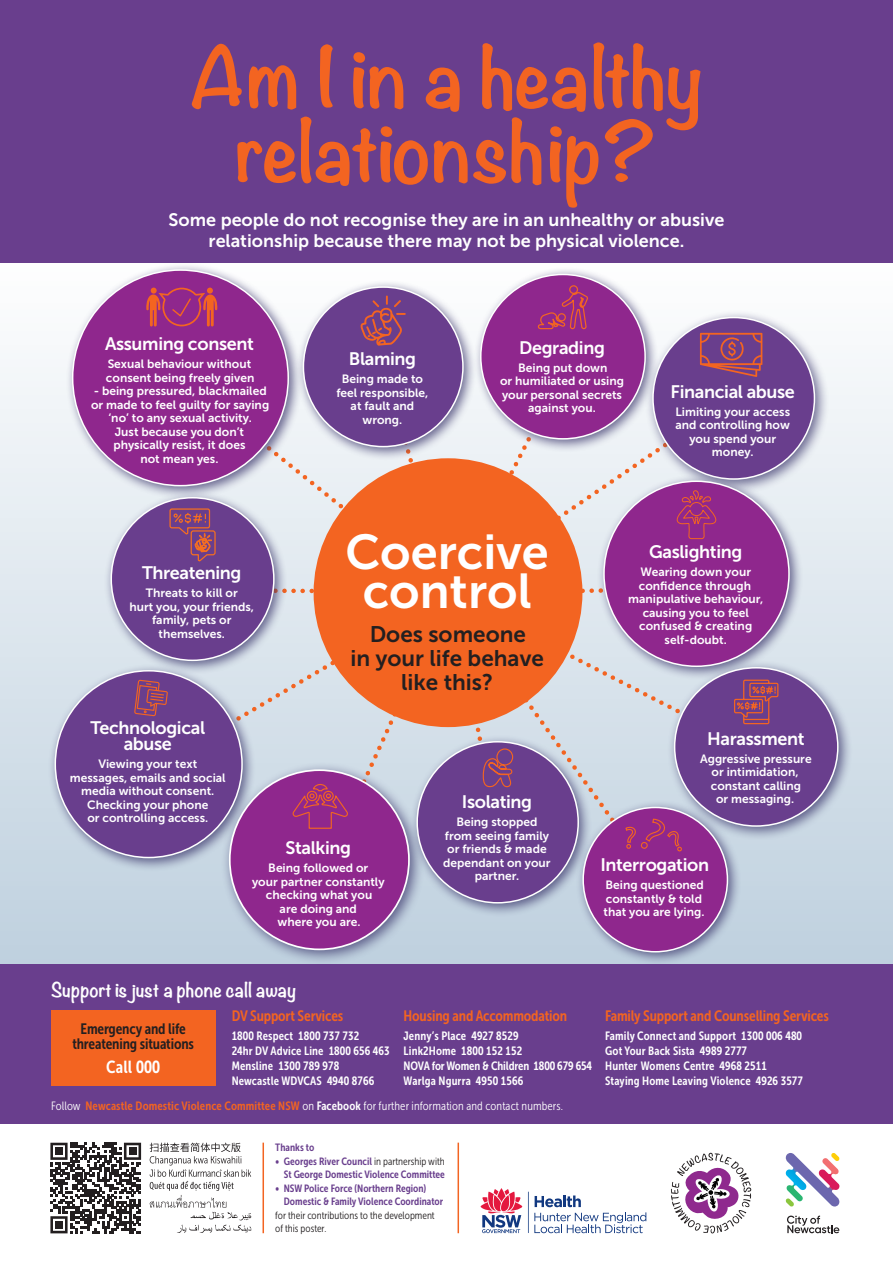
<style>
.page{position:relative;width:893px;height:1263px;background:#fff}
.page>*{position:absolute;margin:0;border:0;box-sizing:border-box;transform-origin:0 0}
.Heading_-_White{font:700 75.75px/74.1px "Noteworthy";color:#f36421;text-align:center}
.t1{font:48.75px/39.3px "Museo Sans 700";color:#fff;text-align:center}
.t2{font:22.5px/24px "Museo Sans 700";color:#231f20;text-align:center}
.Circle_Heading{font:18px/16.5px "Museo Sans 700";letter-spacing:-.02em;color:#fff;text-align:center}
.Circle_Heading-2{font:18px/21px "Museo Sans 700";color:#fff;text-align:center}
.Heading_-_White-2{font:700 18px "Noteworthy";color:#fff}
.Poster_phone_numbers{font:17.4px "Museo Sans Cond 700";letter-spacing:.01em;color:#fff}
.Phone_heading{font:15px "Museo Sans Cond 700";letter-spacing:-.01em;color:#f36421}
.Phone_heading-2{font:15px/15px "Museo Sans Cond 700";letter-spacing:-.01em;color:#231f20;text-align:center}
.Circle_text{font:12px/13.5px "Museo Sans 700";color:#fff;text-align:center}
.Poster_phone_numbers-2{font:12px "Museo Sans Cond 700";letter-spacing:.01em;color:#fff}
.Poster_phone_numbers-3{font:12px "Museo Sans Cond 300";letter-spacing:.01em;color:#fff}
.Poster_phone_numbers-4{font:12px "Museo Sans Cond 700";letter-spacing:-.01em;color:#fff}
.Phone_numbers{font:10.5px/13.5px "Museo Sans Cond 700";color:#693e8d;text-align:right}
.Phone_numbers-2{font:10.5px/13.5px "Museo Sans Cond 300";color:#231f20}
.s1{font-family:"Museo Sans Cond 700";color:#f36421}
.s2{font-family:"Museo Sans Cond 700"}
.s3{font-family:"Museo Sans Cond 300";color:#231f20}
</style>
<div class="page">
<div style="left:0;top:255px;width:893px;height:711px;background:linear-gradient(to bottom,#fefefe,#bfd0df)"></div>
<div style="left:0;top:964px;width:893px;height:159px;background:#693e8d"></div>
<div style="left:0;top:0;width:893px;height:263px;background:#693e8d"></div>
<div style="left:51px;top:1010px;width:164px;height:76px;background:#f36421"></div>
<div style="left:645px;top:309px;width:185px;height:186px;background:#3b376c;opacity:.75"></div>
<div style="left:653px;top:318px;width:161px;height:161px;background:#693e8d;border-radius:50%"></div>
<div style="left:48px;top:663px;width:208px;height:209px;background:#3b376c;opacity:.75"></div>
<div style="left:55px;top:671px;width:187px;height:186px;background:#693e8d;border-radius:50%"></div>
<div style="left:473px;top:267px;width:186px;height:186px;background:#3b376c;opacity:.75"></div>
<div style="left:221px;top:761px;width:204px;height:205px;background:#3b376c;opacity:.75"></div>
<div style="left:230px;top:770px;width:179px;height:179px;background:#8f278d;border-radius:50%"></div>
<div style="left:410px;top:734px;width:182px;height:183px;background:#3b376c;opacity:.75"></div>
<div style="left:417px;top:742px;width:161px;height:161px;background:#693e8d;border-radius:50%"></div>
<div style="left:576px;top:800px;width:166px;height:166px;background:#3b376c;opacity:.75"></div>
<div style="left:583px;top:807px;width:144px;height:145px;background:#8f278d;border-radius:50%"></div>
<div style="left:296px;top:280px;width:181px;height:181px;background:#3b376c;opacity:.75"></div>
<div style="left:597px;top:474px;width:206px;height:206px;background:#3b376c;opacity:.75"></div>
<div style="left:667px;top:660px;width:185px;height:181px;background:#3b376c;opacity:.75"></div>
<div style="left:675px;top:668px;width:163px;height:158px;background:#693e8d;border-radius:50%"></div>
<svg style="left:50px;top:1143px;width:91px;height:90px"></svg>
<div style="left:55px;top:1147px;width:8px;height:8px;background:#231f20"></div>
<div style="left:129px;top:1147px;width:7px;height:8px;background:#231f20"></div>
<div style="left:55px;top:1221px;width:8px;height:7px;background:#231f20"></div>
<hr style="left:263px;top:1142px;width:1px;height:91px;background:#f36421">
<hr style="left:458px;top:1142px;width:1px;height:91px;background:#f36421">
<svg style="left:671px;top:1153px;width:80px;height:80px"></svg>
<svg style="left:787px;top:1215px;width:52px;height:18px"></svg>
<svg style="left:785px;top:1153px;width:55px;height:54px"></svg>
<svg style="left:481px;top:1188px;width:41px;height:45px"></svg>
<svg style="left:528px;top:1192px;width:118px;height:41px"></svg>
<div style="left:65px;top:263px;width:237px;height:237px;background:#3b376c;opacity:.75"></div>
<div style="left:73px;top:270px;width:215px;height:216px;background:#8f278d;border-radius:50%"></div>
<div style="left:104px;top:490px;width:184px;height:184px;background:#3b376c;opacity:.75"></div>
<div style="left:111px;top:498px;width:163px;height:162px;background:#693e8d;border-radius:50%"></div>
<svg style="left:134px;top:285px;width:645px;height:597px"></svg>
<svg style="left:150px;top:1142px;width:101px;height:91px"></svg>
<p class="Heading_-_White" style="left:189px;top:38px;width:516px">Am I in a healthy relationship?</p>
<p class="Circle_Heading-2" style="left:169px;top:209px;width:557px">Some people do not recognise they are in an unhealthy or abusive relationship because there may not be physical violence.</p>
<p class="Circle_Heading" style="left:105px;top:336px;width:150px">Assuming consent</p>
<p class="Circle_text" style="left:106px;top:357px;width:150px;text-align:left">Sexual behaviour without consent being freely given</p>
<p class="Circle_text" style="left:91px;top:384px;width:180px">- being pressured, blackmailed or made to feel guilty for saying ‘no’ to any sexual activity.<br>Just because you don’t physically resist, it does<br>not mean yes.</p>
<p class="Circle_Heading" style="left:142px;top:565px;width:101px">Threatening</p>
<p class="Circle_text" style="left:129px;top:586px;width:126px">Threats to kill or<br>hurt you, your friends, family, pets or themselves.</p>
<p class="Circle_Heading" style="left:349px;top:351px;width:69px">Blaming</p>
<p class="Circle_text" style="left:336px;top:372px;width:93px">Being made to feel responsible, at fault and wrong.</p>
<p class="Circle_Heading" style="left:519px;top:339px;width:87px">Degrading</p>
<p class="Circle_text" style="left:500px;top:361px;width:126px">Being put down<br>or humiliated or using your personal secrets against you.</p>
<p class="Circle_Heading" style="left:671px;top:383px;width:126px">Financial abuse</p>
<p class="Circle_text" style="left:675px;top:405px;width:116px">Limiting your access and controlling how you spend your money.</p>
<p class="t1" style="left:345px;top:532px;width:205px">Coercive control</p>
<p class="t2" style="left:350px;top:622px;width:195px">Does someone<br>in your life behave like this?</p>
<p class="Circle_Heading" style="left:649px;top:544px;width:95px">Gaslighting</p>
<p class="Circle_text" style="left:628px;top:565px;width:137px">Wearing down your confidence through manipulative behaviour, causing you to feel confused &amp; creating self-doubt.</p>
<p class="Circle_Heading" style="left:90px;top:719px;width:116px">Technological abuse</p>
<p class="Circle_text" style="left:70px;top:757px;width:157px">Viewing your text messages, emails and social media without consent.<br>Checking your phone<br>or controlling access.</p>
<p class="Circle_Heading" style="left:285px;top:840px;width:67px">Stalking</p>
<p class="Circle_text" style="left:252px;top:861px;width:134px">Being followed or<br>your partner constantly checking what you<br>are doing and<br>where you are.</p>
<p class="Circle_Heading" style="left:462px;top:794px;width:72px">Isolating</p>
<p class="Circle_text" style="left:443px;top:815px;width:109px">Being stopped from seeing family or friends &amp; made dependant on your partner.</p>
<p class="Circle_Heading" style="left:707px;top:730px;width:99px">Harassment</p>
<p class="Circle_text" style="left:700px;top:752px;width:113px">Aggressive pressure or intimidation, constant calling<br>or messaging.</p>
<p class="Circle_Heading" style="left:600px;top:857px;width:110px">Interrogation</p>
<p class="Circle_text" style="left:603px;top:878px;width:102px;text-align:left">Being questioned constantly &amp; told that you are lying.</p>
<p class="Heading_-_White-2" style="left:51px;top:973px;width:247px">Support is just a phone call away</p>
<p class="Phone_heading-2" style="left:72px;top:1022px;width:123px">Emergency and life threatening situations</p>
<p class="Poster_phone_numbers" style="left:106px;top:1057px;width:56px">Call 000</p>
<p class="Phone_heading" style="left:232px;top:1007px;width:113px">DV Support Services</p>
<p class="Poster_phone_numbers-2" style="left:232px;top:1029px;width:129px">1800 Respect 1800 737 732</p>
<p class="Poster_phone_numbers-2" style="left:232px;top:1044px;width:159px">24hr DV Advice Line 1800 656 463</p>
<p class="Poster_phone_numbers-2" style="left:232px;top:1059px;width:109px">Mensline 1300 789 978</p>
<p class="Poster_phone_numbers-2" style="left:232px;top:1074px;width:144px">Newcastle WDVCAS 4940 8766</p>
<p class="Phone_heading" style="left:404px;top:1007px;width:165px">Housing and Accommodation</p>
<p class="Poster_phone_numbers-2" style="left:404px;top:1029px;width:116px">Jenny’s Place 4927 8529</p>
<p class="Poster_phone_numbers-2" style="left:404px;top:1044px;width:120px">Link2Home 1800 152 152</p>
<p class="Poster_phone_numbers-4" style="left:404px;top:1059px;width:190px">NOVA for Women &amp; Children 1800 679 654</p>
<p class="Poster_phone_numbers-2" style="left:404px;top:1074px;width:121px">Warlga Ngurra 4950 1566</p>
<p class="Poster_phone_numbers-3" style="left:51px;top:1099px;width:514px">Follow <span class="s1">Newcastle Domestic Violence Committee NSW</span> on <span class="s2">Facebook</span> for further information and contact numbers.</p>
<p class="Phone_numbers" style="left:275px;top:1141px;width:41px">Thanks to</p>
<p class="Phone_numbers" style="left:275px;top:1154px;width:171px">• Georges River Council <span class="s3">in partnership with<br></span>St George Domestic Violence Committee</p>
<p class="Phone_numbers" style="left:284px;top:1181px;width:161px;text-align:left;text-indent:-9px">• NSW Police Force (Northern Region)<br>Domestic &amp; Family Violence Coordinator</p>
<p class="Phone_numbers-2" style="left:275px;top:1208px;width:161px">for their contributions to the development of this poster.</p>
<p class="Phone_heading" style="left:605px;top:1007px;width:225px">Family Support and Counselling Services</p>
<p class="Poster_phone_numbers-2" style="left:605px;top:1029px;width:198px">Family Connect and Support 1300 006 480</p>
<p class="Poster_phone_numbers-2" style="left:605px;top:1044px;width:143px">Got Your Back Sista 4989 2777</p>
<p class="Poster_phone_numbers-2" style="left:605px;top:1059px;width:163px">Hunter Womens Centre 4968 2511</p>
<p class="Poster_phone_numbers-2" style="left:605px;top:1074px;width:199px">Staying Home Leaving Violence 4926 3577</p>
</div>
